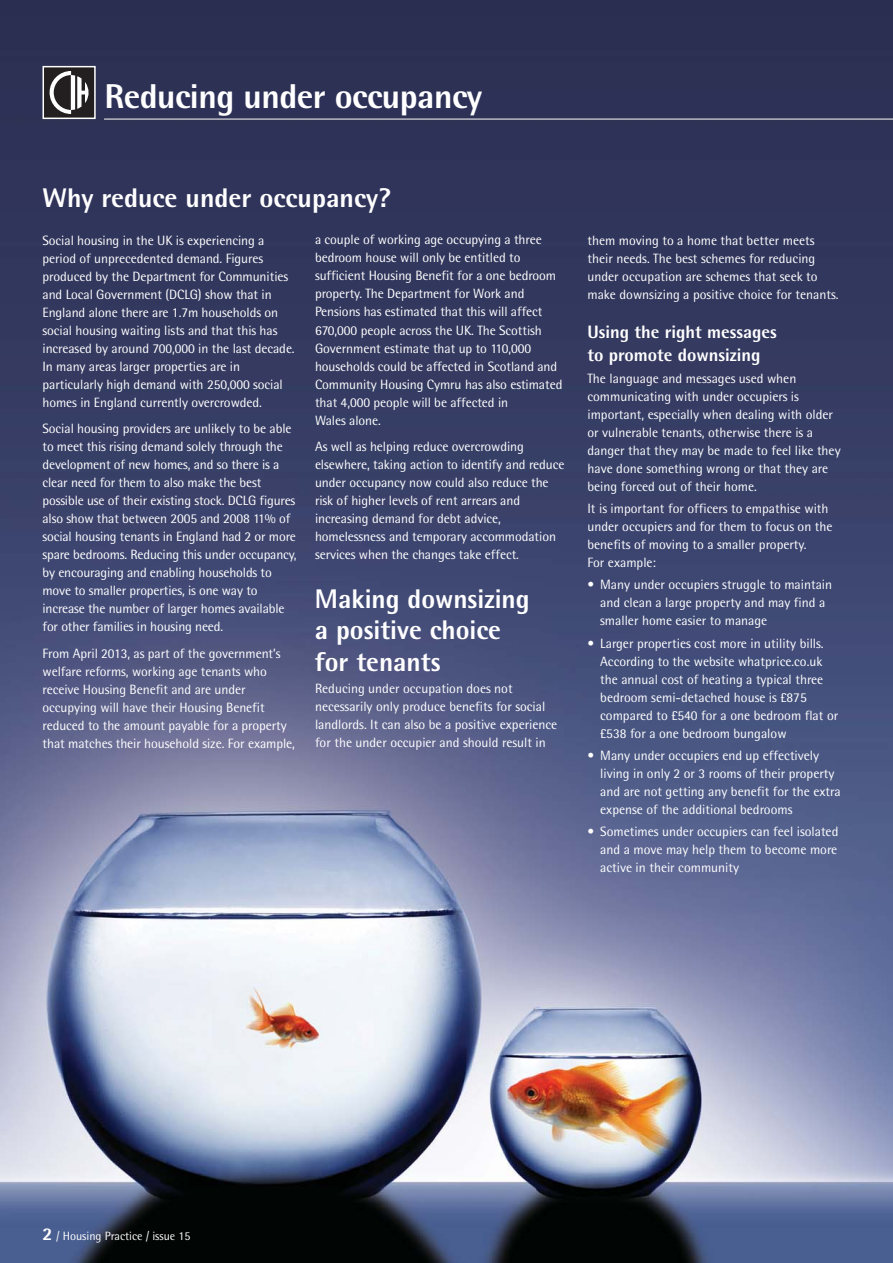
<style>
.page{position:relative;width:893px;height:1263px;background:#fff}
.page>*{position:absolute;margin:0;border:0;box-sizing:border-box;transform-origin:0 0}
.t1{font:800 34.5px "AT Rotis Semi Sans";letter-spacing:-.015em;color:#fff}
.t2{font:800 27px/31.5px "AT Rotis Semi Sans";color:#fff}
.t3{font:800 18px/22.5px "AT Rotis Semi Sans";color:#fff}
.t4{font:13.5px/18px "AT Rotis Semi Sans";letter-spacing:-.005em;color:#fff}
.t5{font:12px "AT Rotis Semi Sans";color:#fff}
.s1{font-weight:800;font-size:18px}
</style>
<div class="page">
<img style="left:0;top:0;width:893px;height:1263px">
<div style="left:44px;top:67px;width:50px;height:51px;background:#231f20"></div>
<svg style="left:50px;top:71px;width:39px;height:43px"></svg>
<div style="left:43px;top:66px;width:53px;height:53px;border:2px solid #fff"></div>
<hr style="left:104px;top:119px;width:789px;height:1px;background:#fff">
<h1 class="t1" style="left:104px;top:83px;width:379px">Reducing under occupancy</h1>
<h2 class="t2" style="left:43px;top:185px;width:349px">Why reduce under occupancy?</h2>
<p class="t4" style="left:43px;top:232px;width:254px">Social housing in the UK is experiencing a period of unprecedented demand. Figures produced by the Department for Communities and Local Government (DCLG) show that in England alone there are 1.7m households on social housing waiting lists and that this has increased by around 700,000 in the last decade.<br>In many areas larger properties are in particularly high demand with 250,000 social homes in England currently overcrowded.</p>
<p class="t4" style="left:43px;top:421px;width:256px">Social housing providers are unlikely to be able to meet this rising demand solely through the development of new homes, and so there is a clear need for them to also make the best possible use of their existing stock. DCLG figures also show that between 2005 and 2008 11% of social housing tenants in England had 2 or more spare bedrooms. Reducing this under occupancy, by encouraging and enabling households to move to smaller properties, is one way to increase the number of larger homes available for other families in housing need.</p>
<p class="t4" style="left:43px;top:645px;width:254px">From April 2013, as part of the government’s welfare reforms, working age tenants who receive Housing Benefit and are under occupying will have their Housing Benefit reduced to the amount payable for a property that matches their household size. For example,</p>
<p class="t4" style="left:315px;top:232px;width:249px">a couple of working age occupying a three bedroom house will only be entitled to sufficient Housing Benefit for a one bedroom property. The Department for Work and Pensions has estimated that this will affect 670,000 people across the UK. The Scottish Government estimate that up to 110,000 households could be affected in Scotland and Community Housing Cymru has also estimated that 4,000 people will be affected in<br>Wales alone.</p>
<p class="t4" style="left:315px;top:439px;width:251px">As well as helping reduce overcrowding elsewhere, taking action to identify and reduce under occupancy now could also reduce the risk of higher levels of rent arrears and increasing demand for debt advice, homelessness and temporary accommodation services when the changes take effect.</p>
<h2 class="t2" style="left:315px;top:585px;width:216px">Making downsizing a positive choice for tenants</h2>
<p class="t4" style="left:315px;top:681px;width:244px">Reducing under occupation does not necessarily only produce benefits for social landlords. It can also be a positive experience for the under occupier and should result in</p>
<p class="t4" style="left:587px;top:232px;width:253px">them moving to a home that better meets their needs. The best schemes for reducing under occupation are schemes that seek to make downsizing a positive choice for tenants.</p>
<h3 class="t3" style="left:587px;top:322px;width:191px">Using the right messages to promote downsizing</h3>
<p class="t4" style="left:587px;top:371px;width:255px">The language and messages used when communicating with under occupiers is important, especially when dealing with older or vulnerable tenants, otherwise there is a danger that they may be made to feel like they have done something wrong or that they are being forced out of their home.</p>
<p class="t4" style="left:587px;top:501px;width:247px">It is important for officers to empathise with under occupiers and for them to focus on the benefits of moving to a smaller property.<br>For example:</p>
<p class="t4" style="left:600px;top:577px;width:233px;text-indent:-13px">• Many under occupiers struggle to maintain and clean a large property and may find a smaller home easier to manage</p>
<p class="t4" style="left:600px;top:635px;width:240px;text-indent:-13px">• Larger properties cost more in utility bills.<br>According to the website whatprice.co.uk the annual cost of heating a typical three bedroom semi-detached house is £875 compared to £540 for a one bedroom flat or £538 for a one bedroom bungalow</p>
<p class="t4" style="left:600px;top:748px;width:242px;text-indent:-13px">• Many under occupiers end up effectively living in only 2 or 3 rooms of their property and are not getting any benefit for the extra expense of the additional bedrooms</p>
<p class="t4" style="left:600px;top:824px;width:240px;text-align:justify;text-indent:-13px">• Sometimes under occupiers can feel isolated and a move may help them to become more active in their community</p>
<p class="t5" style="left:43px;top:1232px;width:149px"><span class="s1">2</span> / Housing Practice / issue 15</p>
</div>
